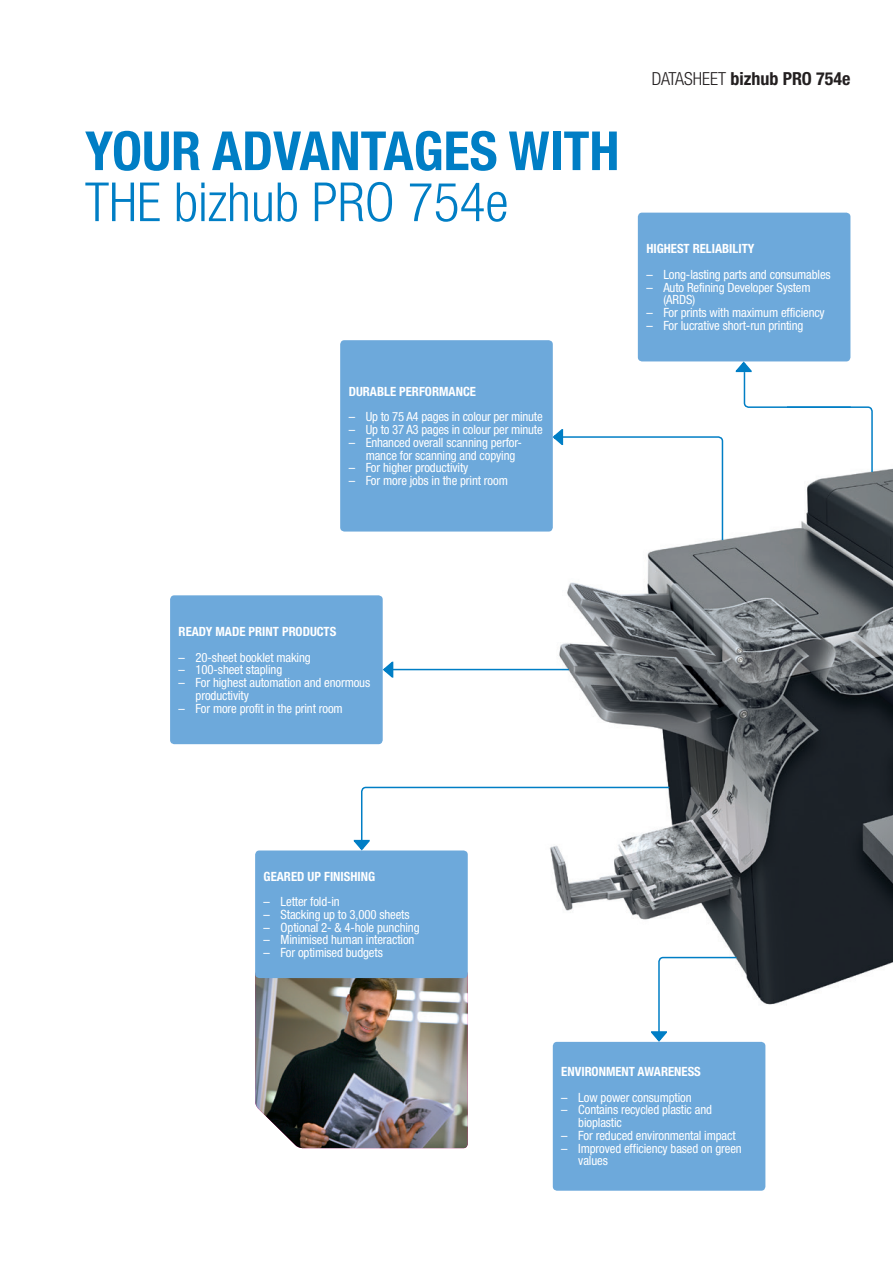
<style>
.page{position:relative;width:893px;height:1263px;background:#fff}
.page>*{position:absolute;margin:0;border:0;box-sizing:border-box;transform-origin:0 0}
.Bro_Inside_HEAD_Bold{font:700 condensed 54px "Helvetica Neue LTW1 G";color:#007ec5}
.Bro_Inside_HEAD_Ligh{font:300 condensed 54px "Helvetica Neue LTW1 G";color:#007ec5}
.t1{font:700 condensed 18px "Helvetica Neue LTW1 G";color:#231f20}
.Bro_Inside_CHART_INF{font:condensed 12.75px/12.8px "Helvetica Neue LTW1 G";letter-spacing:-.01em;color:#fff}
.Bro_Inside_CHART_INF-2{font:700 condensed 12.75px "Helvetica Neue LTW1 G";color:#fff}
.s1{font-weight:300}
</style>
<div class="page">
<img style="left:395px;top:319px;width:498px;height:764px">
<img style="left:255px;top:976px;width:213px;height:172px">
<div style="left:170px;top:595px;width:213px;height:149px;background:#6da9db;border-radius:4px"></div>
<div style="left:255px;top:850px;width:213px;height:128px;background:#6da9db;border-radius:4px"></div>
<div style="left:638px;top:213px;width:212px;height:148px;background:#6da9db;border-radius:4px"></div>
<div style="left:553px;top:1042px;width:212px;height:149px;background:#6da9db;border-radius:4px"></div>
<svg style="left:735px;top:359px;width:138px;height:114px"></svg>
<hr style="left:390px;top:669px;width:179px;height:1px;background:#007ec5">
<svg style="left:382px;top:661px;width:12px;height:17px"></svg>
<svg style="left:353px;top:786px;width:318px;height:66px"></svg>
<svg style="left:650px;top:956px;width:88px;height:86px"></svg>
<svg style="left:550px;top:428px;width:174px;height:114px"></svg>
<div style="left:340px;top:340px;width:213px;height:191px;background:#6da9db;border-radius:4px"></div>
<p class="Bro_Inside_HEAD_Bold" style="left:85px;top:119px;width:536px">YOUR ADVANTAGES WITH</p>
<p class="Bro_Inside_HEAD_Ligh" style="left:85px;top:171px;width:425px">THE bizhub PRO 754e</p>
<p class="Bro_Inside_CHART_INF-2" style="left:349px;top:384px;width:129px">DURABLE PERFORMANCE</p>
<p class="Bro_Inside_CHART_INF" style="left:349px;top:410px;width:196px">– Up to 75 A4 pages in colour per minute</p>
<p class="Bro_Inside_CHART_INF" style="left:349px;top:423px;width:196px">– Up to 37 A3 pages in colour per minute</p>
<p class="Bro_Inside_CHART_INF" style="left:366px;top:436px;width:158px;text-indent:-17px">– Enhanced overall scanning perfor&shy;mance for scanning and copying</p>
<p class="Bro_Inside_CHART_INF" style="left:349px;top:461px;width:121px">– For higher productivity</p>
<p class="Bro_Inside_CHART_INF" style="left:349px;top:474px;width:161px">– For more jobs in the print room</p>
<h2 class="t1" style="left:652px;top:68px;width:200px"><span class="s1">DATASHEET</span> bizhub PRO 754e</h2>
<p class="Bro_Inside_CHART_INF-2" style="left:646px;top:241px;width:110px">HIGHEST RELIABILITY</p>
<p class="Bro_Inside_CHART_INF" style="left:646px;top:268px;width:186px">– Long-lasting parts and consumables</p>
<p class="Bro_Inside_CHART_INF" style="left:663px;top:281px;width:149px;text-indent:-17px">– Auto Refining Developer System (ARDS)</p>
<p class="Bro_Inside_CHART_INF" style="left:646px;top:306px;width:180px">– For prints with maximum efficiency</p>
<p class="Bro_Inside_CHART_INF" style="left:646px;top:319px;width:159px">– For lucrative short-run printing</p>
<p class="Bro_Inside_CHART_INF-2" style="left:179px;top:624px;width:159px">READY MADE PRINT PRODUCTS</p>
<p class="Bro_Inside_CHART_INF" style="left:179px;top:651px;width:134px">– 20-sheet booklet making</p>
<p class="Bro_Inside_CHART_INF" style="left:179px;top:663px;width:105px">– 100-sheet stapling</p>
<p class="Bro_Inside_CHART_INF" style="left:196px;top:676px;width:176px;text-indent:-17px">– For highest automation and enormous productivity</p>
<p class="Bro_Inside_CHART_INF" style="left:179px;top:702px;width:166px">– For more profit in the print room</p>
<p class="Bro_Inside_CHART_INF-2" style="left:264px;top:868px;width:113px">GEARED UP FINISHING</p>
<p class="Bro_Inside_CHART_INF" style="left:264px;top:895px;width:78px">– Letter fold-in</p>
<p class="Bro_Inside_CHART_INF" style="left:264px;top:908px;width:147px">– Stacking up to 3,000 sheets</p>
<p class="Bro_Inside_CHART_INF" style="left:264px;top:921px;width:157px">– Optional 2- &amp; 4-hole punching</p>
<p class="Bro_Inside_CHART_INF" style="left:264px;top:933px;width:152px">– Minimised human interaction</p>
<p class="Bro_Inside_CHART_INF" style="left:264px;top:946px;width:121px">– For optimised budgets</p>
<p class="Bro_Inside_CHART_INF-2" style="left:561px;top:1064px;width:141px">ENVIRONMENT AWARENESS</p>
<p class="Bro_Inside_CHART_INF" style="left:561px;top:1091px;width:132px">– Low power consumption</p>
<p class="Bro_Inside_CHART_INF" style="left:578px;top:1104px;width:135px;text-indent:-17px">– Contains recycled plastic and bioplastic</p>
<p class="Bro_Inside_CHART_INF" style="left:561px;top:1129px;width:176px">– For reduced environmental impact</p>
<p class="Bro_Inside_CHART_INF" style="left:578px;top:1142px;width:165px;text-indent:-17px">– Improved efficiency based on green values</p>
</div>
